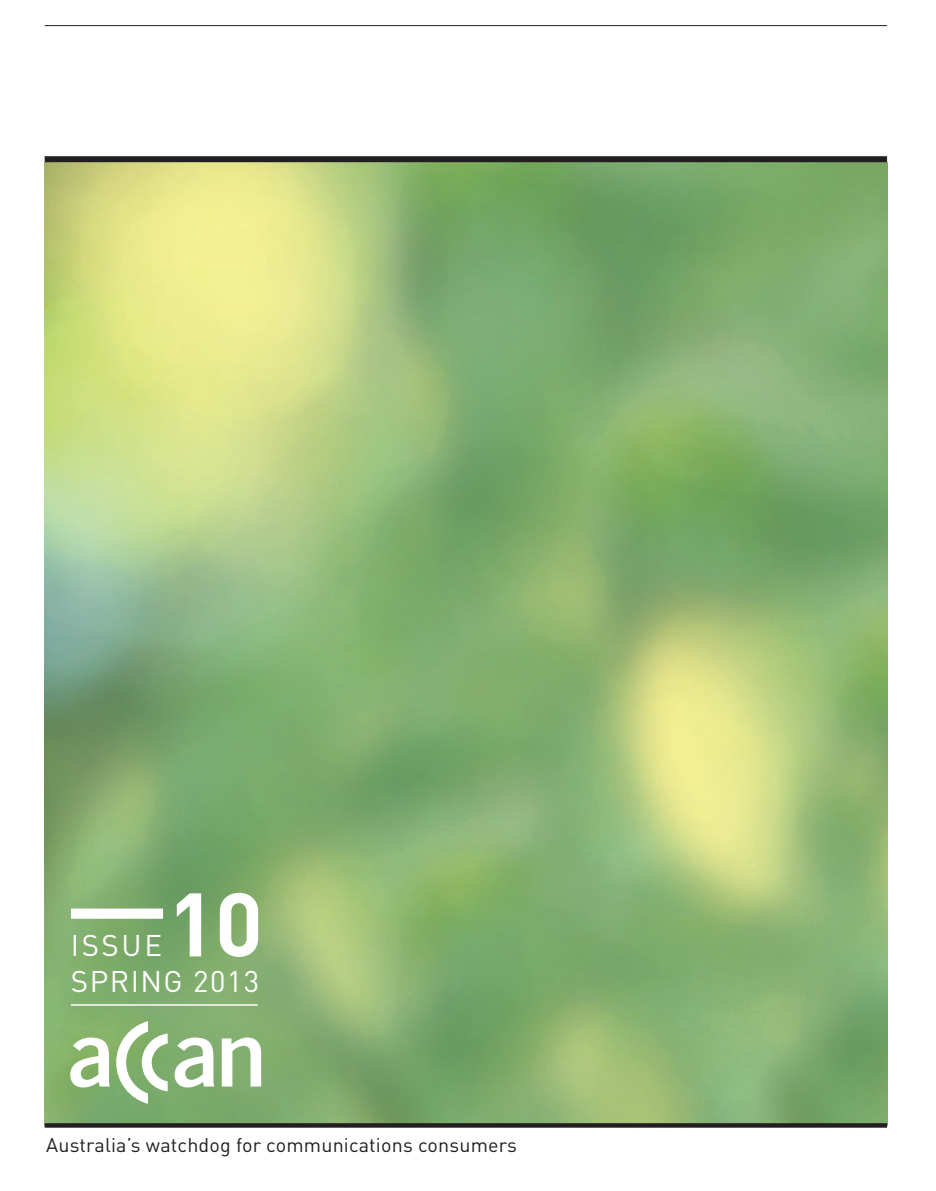
<style>
.page{position:relative;width:936px;height:1191px;background:#fff}
.page>*{position:absolute;margin:0;border:0;box-sizing:border-box;transform-origin:0 0}
.t1{font:700 88.65px "DIN";color:#fff}
.t2{font:29.55px "DIN";letter-spacing:.05em;color:#fff}
.t3{font:19.5px "DIN";letter-spacing:.01em;color:#231f20}
</style>
<div class="page">
<img style="left:45px;top:162px;width:842px;height:961px">
<hr style="left:45px;top:25px;width:842px;height:1px;background:#231f20">
<div style="left:45px;top:156px;width:842px;height:6px;background:#231f20"></div>
<svg style="left:45px;top:1123px;width:842px;height:4px;background:#272523"></svg>
<div style="left:71px;top:908px;width:92px;height:10px;background:#fff"></div>
<hr style="left:71px;top:1004px;width:187px;height:1px;background:#fff">
<svg style="left:116px;top:1021px;width:52px;height:82px"></svg>
<svg style="left:174px;top:1037px;width:40px;height:50px"></svg>
<svg style="left:70px;top:1037px;width:40px;height:50px"></svg>
<svg style="left:222px;top:1037px;width:39px;height:49px"></svg>
<h1 class="t1" style="left:168px;top:866px;width:97px">10</h1>
<h2 class="t2" style="left:71px;top:962px;width:190px">SPRING 2013</h2>
<h2 class="t2" style="left:71px;top:927px;width:93px">ISSUE</h2>
<p class="t3" style="left:46px;top:1132px;width:472px">Australia’s watchdog for communications consumers</p>
</div>
